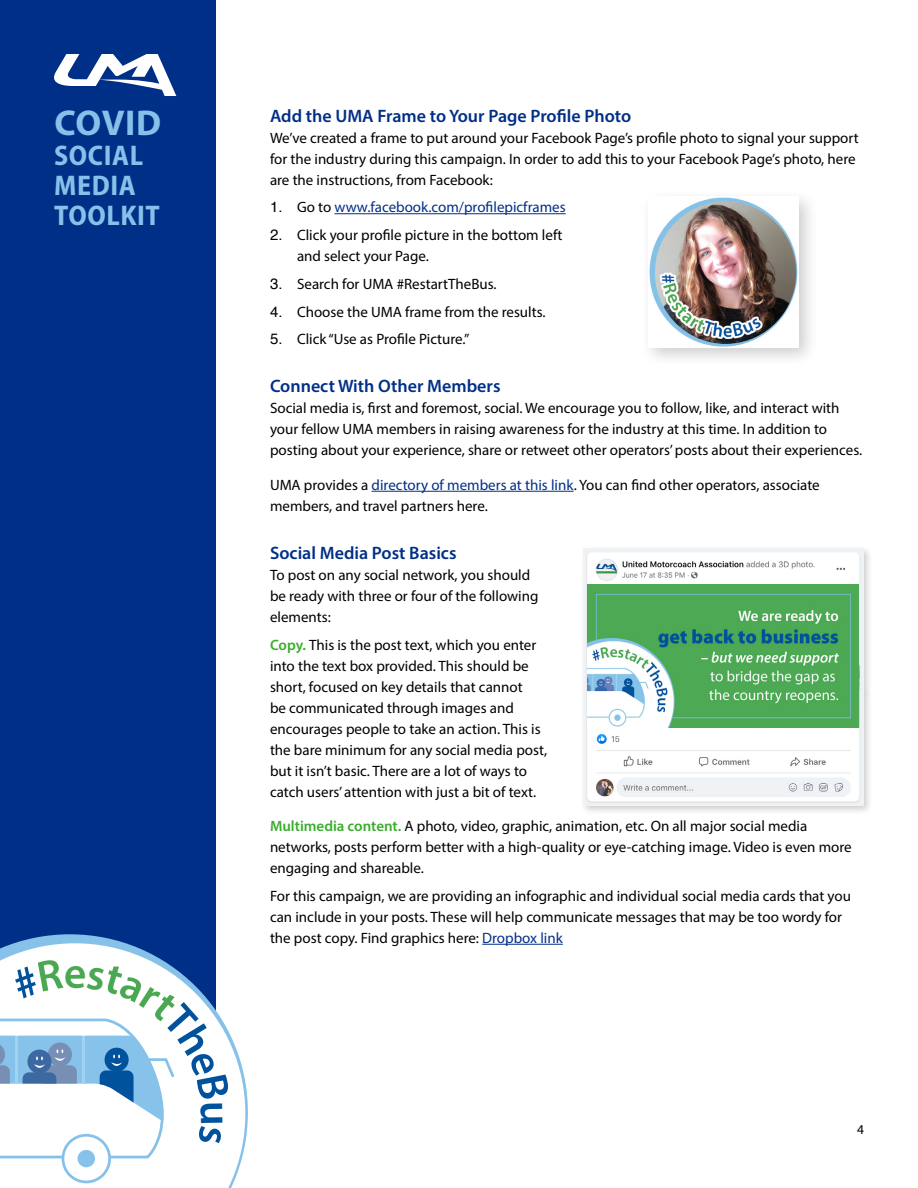
<style>
.page{position:relative;width:918px;height:1188px;background:#fff}
.page>*{position:absolute;margin:0;border:0;box-sizing:border-box;transform-origin:0 0}
.t1{font:700 36px "Myriad Pro";letter-spacing:.015em;color:#86c1ea}
.t2{font:700 semi-condensed 28.5px/30px "Myriad Pro";letter-spacing:.02em;color:#86c1ea}
.t3{font:600 18px "Myriad Pro";color:#002f87}
.t4{font:15px/21px "Myriad Pro";color:#000}
.t5{font:15px "Myriad Pro";color:#002f87}
.t6{font:13.5px "Myriad Pro";color:#000}
.s1{font-family:"Helvetica";color:#000}
.s2{color:#000}
.s3{font-family:"Helvetica"}
.s4{color:#002f87}
.s5{font-weight:600;color:#3aad2c}
</style>
<div class="page">
<div style="left:0;top:0;width:216px;height:1188px;background:#002f87"></div>
<svg style="left:15px;top:934px;width:233px;height:210px"></svg>
<svg style="left:0;top:943px;width:245px;height:245px;fill:#fff"></svg>
<svg style="left:54px;top:54px;width:122px;height:42px"></svg>
<hr style="left:334px;top:213px;width:232px;height:1px;background:#002f87">
<hr style="left:372px;top:491px;width:202px;height:1px;background:#002f87">
<hr style="left:482px;top:944px;width:81px;height:1px;background:#002f87">
<div style="left:640px;top:189px;width:179px;height:178px;background:#000;opacity:.2"></div>
<img style="left:648px;top:197px;width:150px;height:150px">
<div style="left:580px;top:545px;width:293px;height:156px;background:#000;opacity:.2"></div>
<img style="left:584px;top:548px;width:279px;height:139px">
<div style="left:580px;top:687px;width:293px;height:128px;background:#000;opacity:.2"></div>
<img style="left:587px;top:585px;width:272px;height:143px">
<svg style="left:0;top:958px;width:230px;height:225px;background:#dce8f4"></svg>
<h1 class="t1" style="left:54px;top:99px;width:108px">COVID</h1>
<h2 class="t2" style="left:54px;top:141px;width:107px">SOCIAL<br>MEDIA<br>TOOLKIT</h2>
<p class="t3" style="left:270px;top:104px;width:363px">Add the UMA Frame to Your Page Profile Photo</p>
<p class="t4" style="left:270px;top:127px;width:590px">We’ve created a frame to put around your Facebook Page’s profile photo to signal your support for the industry during this campaign. In order to add this to your Facebook Page’s photo, here are the instructions, from Facebook:</p>
<p class="t5" style="left:270px;top:198px;width:297px"><span class="s1">1.</span> <span class="s2">Go to</span> www.facebook.com/profilepicframes</p>
<p class="t4" style="left:297px;top:224px;width:267px;text-indent:-27px"><span class="s3">2.</span> Click your profile picture in the bottom left and select your Page.</p>
<p class="t4" style="left:270px;top:273px;width:228px"><span class="s3">3.</span> Search for UMA #RestartTheBus.</p>
<p class="t4" style="left:270px;top:301px;width:277px"><span class="s3">4.</span> Choose the UMA frame from the results.</p>
<p class="t4" style="left:270px;top:328px;width:201px"><span class="s3">5.</span> Click “Use as Profile Picture.”</p>
<p class="t3" style="left:270px;top:375px;width:232px">Connect With Other Members</p>
<p class="t4" style="left:270px;top:397px;width:594px">Social media is, first and foremost, social. We encourage you to follow, like, and interact with your fellow UMA members in raising awareness for the industry at this time. In addition to posting about your experience, share or retweet other operators’ posts about their experiences.</p>
<p class="t4" style="left:270px;top:474px;width:551px">UMA provides a <span class="s4">directory of members at this link</span>. You can find other operators, associate members, and travel partners here.</p>
<p class="t3" style="left:270px;top:541px;width:188px">Social Media Post Basics</p>
<p class="t4" style="left:270px;top:564px;width:270px">To post on any social network, you should be ready with three or four of the following elements:</p>
<p class="t4" style="left:270px;top:634px;width:279px"><span class="s5">Copy.</span> This is the post text, which you enter into the text box provided. This should be short, focused on key details that cannot<br>be communicated through images and encourages people to take an action. This is the bare minimum for any social media post, but it isn’t basic. There are a lot of ways to catch users’ attention with just a bit of text.</p>
<p class="t4" style="left:270px;top:815px;width:583px"><span class="s5">Multimedia content.</span> A photo, video, graphic, animation, etc. On all major social media networks, posts perform better with a high-quality or eye-catching image. Video is even more engaging and shareable.</p>
<p class="t4" style="left:270px;top:885px;width:583px">For this campaign, we are providing an infographic and individual social media cards that you can include in your posts. These will help communicate messages that may be too wordy for the post copy. Find graphics here: <span class="s4">Dropbox link</span></p>
<p class="t6" style="left:857px;top:1122px;width:8px">4</p>
</div>
